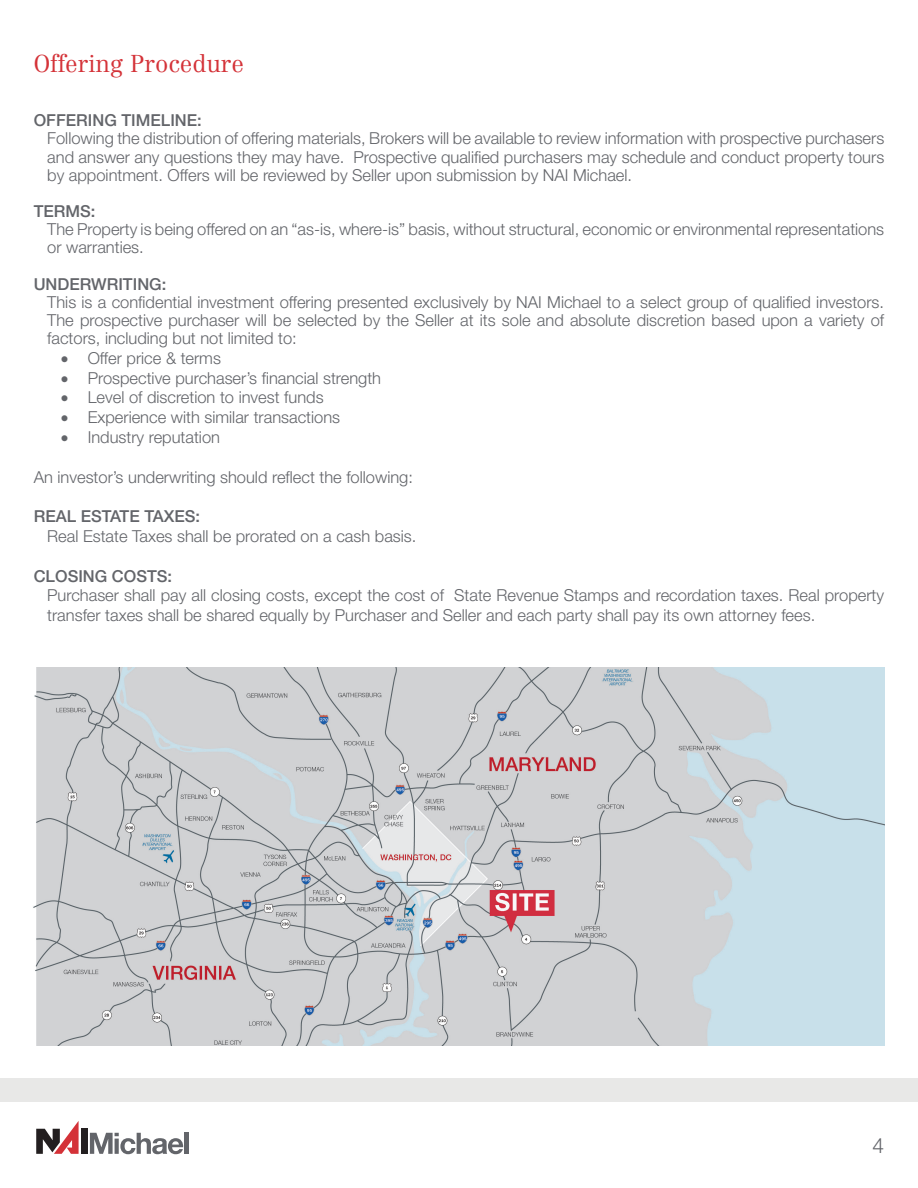
<style>
.page{position:relative;width:918px;height:1188px;background:#fff}
.page>*{position:absolute;margin:0;border:0;box-sizing:border-box;transform-origin:0 0}
.Reference_Header{font:300 24px "Centennial LT Std";color:#d43238}
.t1{font:300 21px "Helvetica Neue LT Std";color:#63656a}
.Pa9{font:300 16.5px/18.1px "Helvetica Neue LT Std";color:#63656a;text-align:justify}
.Pa9-2{font:500 16.5px "Helvetica Neue LT Std";color:#63656a}
</style>
<div class="page">
<div style="left:81px;top:1129px;width:6px;height:25px;background:#231f20"></div>
<svg style="left:36px;top:1121px;width:43px;height:33px"></svg>
<svg style="left:90px;top:1133px;width:93px;height:21px"></svg>
<hr style="left:185px;top:1133px;width:4px;height:21px;background:#63656a">
<div style="left:0;top:1078px;width:918px;height:23px;background:#e8e8e7"></div>
<img style="left:33px;top:667px;width:851px;height:378px">
<hr style="left:917px;top:0;width:1px;height:292px;background:#e8e8e7">
<p class="Reference_Header" style="left:34px;top:50px;width:212px">Offering Procedure</p>
<p class="Pa9-2" style="left:34px;top:111px;width:170px">OFFERING TIMELINE:</p>
<p class="Pa9" style="left:47px;top:129px;width:839px">Following the distribution of offering materials, Brokers will be available to review information with prospective purchasers and answer any questions they may have. Prospective qualified purchasers may schedule and conduct property tours by appointment. Offers will be reviewed by Seller upon submission by NAI Michael.</p>
<p class="Pa9-2" style="left:34px;top:201px;width:63px">TERMS:</p>
<p class="Pa9" style="left:47px;top:220px;width:839px">The Property is being offered on an “as-is, where-is” basis, without structural, economic or environmental representations or warranties.</p>
<p class="Pa9-2" style="left:34px;top:274px;width:134px">UNDERWRITING:</p>
<p class="Pa9" style="left:47px;top:292px;width:838px">This is a confidential investment offering presented exclusively by NAI Michael to a select group of qualified investors.<br>The prospective purchaser will be selected by the Seller at its sole and absolute discretion based upon a variety of factors, including but not limited to:</p>
<p class="Pa9" style="left:61px;top:349px;width:162px">• Offer price &amp; terms</p>
<p class="Pa9" style="left:61px;top:368px;width:322px">• Prospective purchaser’s financial strength</p>
<p class="Pa9" style="left:61px;top:388px;width:264px">• Level of discretion to invest funds</p>
<p class="Pa9" style="left:61px;top:408px;width:281px">• Experience with similar transactions</p>
<p class="Pa9" style="left:61px;top:428px;width:161px">• Industry reputation</p>
<p class="Pa9" style="left:34px;top:467px;width:381px">An investor’s underwriting should reflect the following:</p>
<p class="Pa9-2" style="left:34px;top:507px;width:168px">REAL ESTATE TAXES:</p>
<p class="Pa9" style="left:47px;top:527px;width:371px">Real Estate Taxes shall be prorated on a cash basis.</p>
<p class="Pa9-2" style="left:34px;top:566px;width:140px">CLOSING COSTS:</p>
<p class="Pa9" style="left:47px;top:585px;width:838px;line-height:19.8px">Purchaser shall pay all closing costs, except the cost of State Revenue Stamps and recordation taxes. Real property transfer taxes shall be shared equally by Purchaser and Seller and each party shall pay its own attorney fees.</p>
<p class="t1" style="left:873px;top:1132px;width:13px">4</p>
</div>
